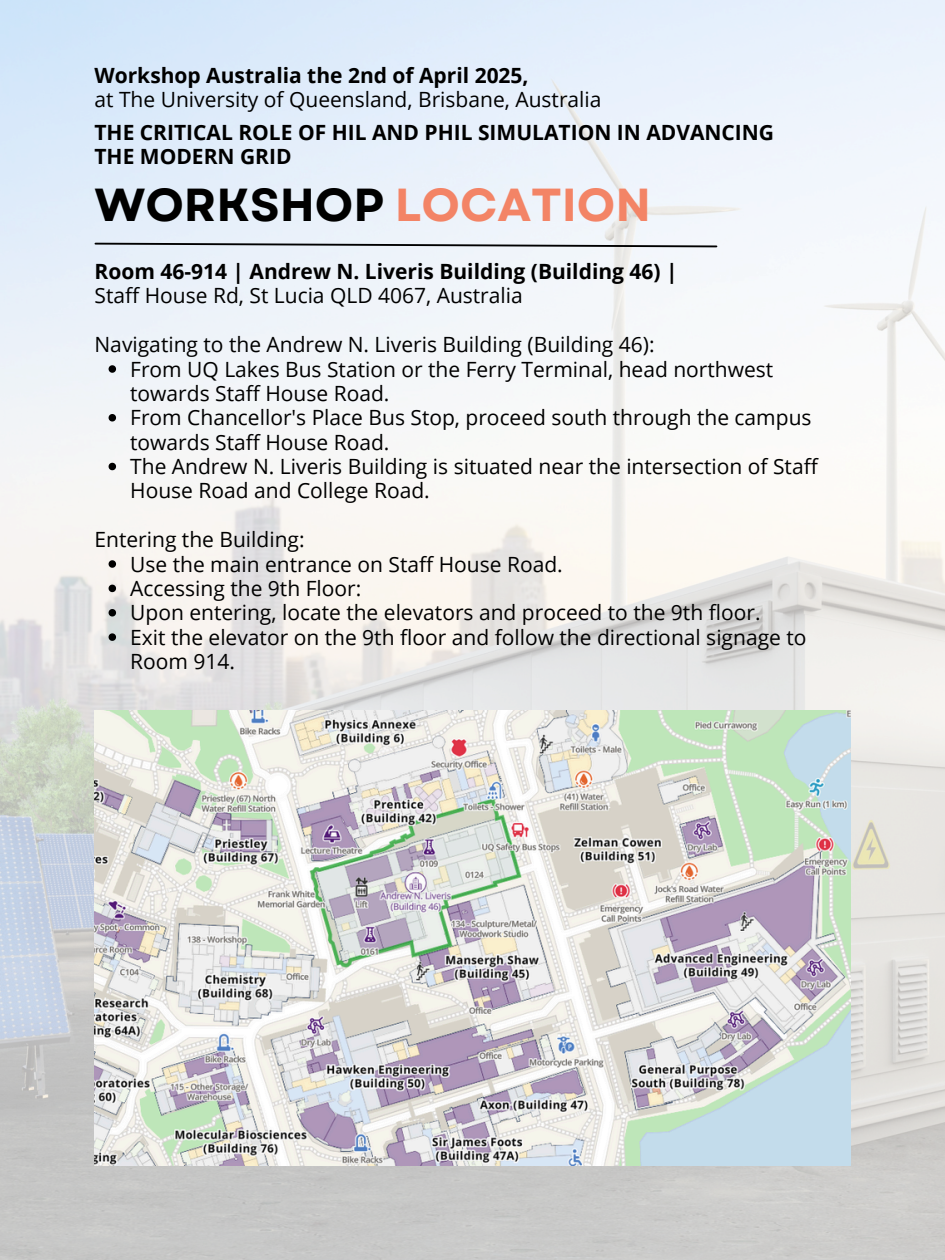
<style>
.page{position:relative;width:945px;height:1260px;background:#fff}
.page>*{position:absolute;margin:0;border:0;box-sizing:border-box;transform-origin:0 0}
.t1{font:700 46.25px "Garet";color:#000}
.t2{font:21px/24.4px "Open Sans";color:#000}
.t3{font:700 21px/24.4px "Open Sans";color:#000}
.s1{color:#f38466}
</style>
<div class="page">
<img style="left:0;top:0;width:945px;height:1260px">
<svg style="left:94px;top:242px;width:624px;height:6px"></svg>
<img style="left:94px;top:710px;width:756px;height:456px">
<svg style="left:109px;top:365px;width:7px;height:8px"></svg>
<svg style="left:109px;top:414px;width:7px;height:8px"></svg>
<svg style="left:109px;top:463px;width:7px;height:7px"></svg>
<svg style="left:109px;top:560px;width:7px;height:8px"></svg>
<svg style="left:109px;top:585px;width:7px;height:7px"></svg>
<svg style="left:109px;top:609px;width:7px;height:8px"></svg>
<svg style="left:109px;top:633px;width:7px;height:8px"></svg>
<p class="t3" style="left:94px;top:63px;width:436px">Workshop Australia the 2nd of April 2025,</p>
<p class="t2" style="left:94px;top:87px;width:509px">at The University of Queensland, Brisbane, Australia</p>
<p class="t3" style="left:94px;top:120px;width:681px">THE CRITICAL ROLE OF HIL AND PHIL SIMULATION IN ADVANCING<br>THE MODERN GRID</p>
<h2 class="t1" style="left:95px;top:171px;width:558px">WORKSHOP <span class="s1">LOCATION</span></h2>
<h1 class="t3" style="left:95px;top:259px;width:585px">Room 46-914 | Andrew N. Liveris Building (Building 46) |</h1>
<p class="t2" style="left:95px;top:283px;width:430px">Staff House Rd, St Lucia QLD 4067, Australia</p>
<p class="t2" style="left:95px;top:332px;width:562px">Navigating to the Andrew N. Liveris Building (Building 46):</p>
<p class="t2" style="left:130px;top:356px;width:645px">From UQ Lakes Bus Station or the Ferry Terminal, head northwest towards Staff House Road.</p>
<p class="t2" style="left:130px;top:405px;width:683px">From Chancellor's Place Bus Stop, proceed south through the campus towards Staff House Road.</p>
<p class="t2" style="left:130px;top:454px;width:689px">The Andrew N. Liveris Building is situated near the intersection of Staff<br>House Road and College Road.</p>
<p class="t2" style="left:95px;top:527px;width:212px">Entering the Building:</p>
<p class="t2" style="left:130px;top:551px;width:434px">Use the main entrance on Staff House Road.</p>
<p class="t2" style="left:130px;top:576px;width:233px">Accessing the 9th Floor:</p>
<p class="t2" style="left:130px;top:600px;width:632px">Upon entering, locate the elevators and proceed to the 9th floor.</p>
<p class="t2" style="left:130px;top:624px;width:678px">Exit the elevator on the 9th floor and follow the directional signage to<br>Room 914.</p>
</div>
